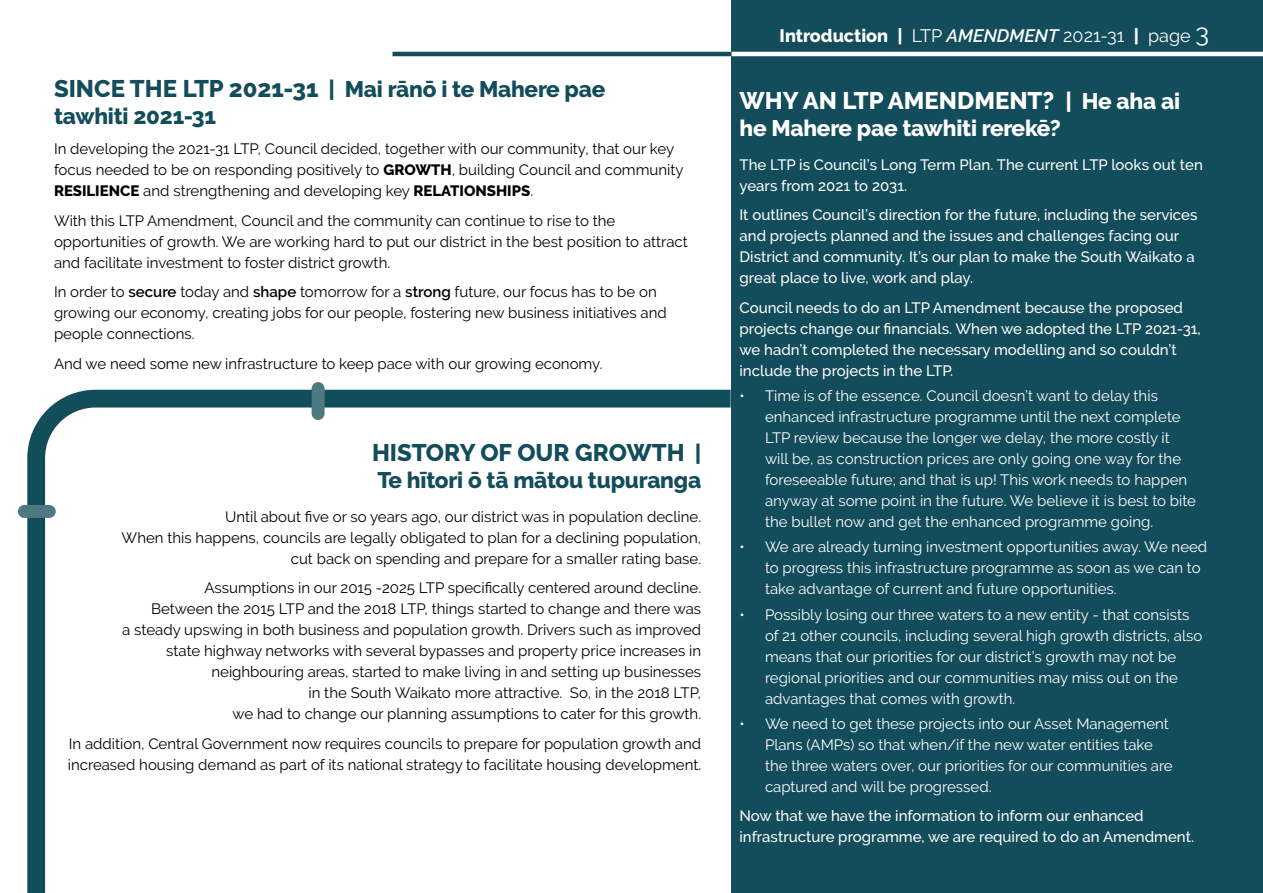
<style>
.page{position:relative;width:1263px;height:893px;background:#fff}
.page>*{position:absolute;margin:0;border:0;box-sizing:border-box;transform-origin:0 0}
.t1{font:800 24px "Raleway";color:#fff}
.t2{font:800 24px "Raleway";color:#134c5a}
.t3{font:800 22.5px/27px "Raleway";letter-spacing:-.01em;color:#134c5a}
.t4{font:800 22.5px "Raleway";letter-spacing:-.01em;color:#fff}
.t5{font:800 18px "Raleway";color:#fff}
.t6{font:15px/21px "Raleway";color:#000}
.t7{font:15px/21px "Raleway";color:#fff}
.t8{font:500 15px/21px "Raleway";color:#fff}
.s1{font-size:24px}
.s2{font-weight:800}
.s3{font-weight:600}
.s4{font-size:22.5px}
.s5{font-weight:400}
.s6{font-weight:600;font-style:italic}
.s7{font-weight:400;font-size:25.5px}
</style>
<div class="page">
<div style="left:731px;top:0;width:532px;height:893px;background:#134c5a"></div>
<hr style="left:392px;top:52px;width:339px;height:4px;background:#134c5a">
<hr style="left:731px;top:52px;width:532px;height:4px;background:#fff">
<svg style="left:27px;top:390px;width:704px;height:503px"></svg>
<div style="left:18px;top:505px;width:38px;height:13px;background:#4e7980;border-radius:6px"></div>
<div style="left:312px;top:382px;width:13px;height:38px;background:#4e7980;border-radius:6px"></div>
<h2 class="t3" style="left:54px;top:76px;width:553px"><span class="s1">SINCE THE LTP 2021-31</span> | Mai rānō i te Mahere pae tawhiti 2021-31</h2>
<p class="t6" style="left:54px;top:139px;width:631px">In developing the 2021-31 LTP, Council decided, together with our community, that our key focus needed to be on responding positively to <span class="s2">GROWTH</span>, building Council and community<br><span class="s2">RESILIENCE</span> and strengthening and developing key <span class="s2">RELATIONSHIPS</span>.</p>
<p class="t6" style="left:54px;top:210px;width:635px">With this LTP Amendment, Council and the community can continue to rise to the opportunities of growth. We are working hard to put our district in the best position to attract and facilitate investment to foster district growth.</p>
<p class="t6" style="left:54px;top:282px;width:614px">In order to <span class="s3">secure</span> today and <span class="s3">shape</span> tomorrow for a <span class="s3">strong</span> future, our focus has to be on growing our economy, creating jobs for our people, fostering new business initiatives and people connections.</p>
<p class="t6" style="left:54px;top:353px;width:550px">And we need some new infrastructure to keep pace with our growing economy.</p>
<h1 class="t2" style="left:372px;top:439px;width:331px">HISTORY OF OUR GROWTH <span class="s4">|</span></h1>
<h2 class="t3" style="left:377px;top:467px;width:325px">Te hītori ō tā mātou tupuranga</h2>
<p class="t6" style="left:122px;top:506px;width:581px;text-align:right">Until about five or so years ago, our district was in population decline.<br>When this happens, councils are legally obligated to plan for a declining population, cut back on spending and prepare for a smaller rating base.</p>
<p class="t6" style="left:122px;top:577px;width:580px;text-align:right">Assumptions in our 2015 -2025 LTP specifically centered around decline.<br>Between the 2015 LTP and the 2018 LTP, things started to change and there was<br>a steady upswing in both business and population growth. Drivers such as improved state highway networks with several bypasses and property price increases in neighbouring areas, started to make living in and setting up businesses<br>in the South Waikato more attractive. So, in the 2018 LTP,<br>we had to change our planning assumptions to cater for this growth.</p>
<p class="t6" style="left:68px;top:733px;width:635px">In addition, Central Government now requires councils to prepare for population growth and increased housing demand as part of its national strategy to facilitate housing development.</p>
<p class="t5" style="left:780px;top:25px;width:431px">Introduction | <span class="s5">LTP</span> <span class="s6">AMENDMENT</span> <span class="s5">2021-31</span> | <span class="s5">page</span> <span class="s7">3</span></p>
<h1 class="t1" style="left:739px;top:87px;width:442px">WHY AN LTP AMENDMENT? <span class="s4">| He aha ai</span></h1>
<h2 class="t4" style="left:739px;top:115px;width:323px">he Mahere pae tawhiti rerekē?</h2>
<p class="t8" style="left:739px;top:154px;width:465px">The LTP is Council’s Long Term Plan. The current LTP looks out ten years from 2021 to 2031.</p>
<p class="t8" style="left:739px;top:204px;width:459px">It outlines Council’s direction for the future, including the services and projects planned and the issues and challenges facing our District and community. It’s our plan to make the South Waikato a great place to live, work and play.</p>
<p class="t8" style="left:739px;top:297px;width:463px">Council needs to do an LTP Amendment because the proposed projects change our financials. When we adopted the LTP 2021-31, we hadn’t completed the necessary modelling and so couldn’t include the projects in the LTP.</p>
<p class="t7" style="left:765px;top:385px;width:433px;text-indent:-26px">• Time is of the essence. Council doesn’t want to delay this enhanced infrastructure programme until the next complete LTP review because the longer we delay, the more costly it will be, as construction prices are only going one way for the foreseeable future; and that is up! This work needs to happen anyway at some point in the future. We believe it is best to bite the bullet now and get the enhanced programme going.</p>
<p class="t7" style="left:765px;top:536px;width:444px;text-indent:-26px">• We are already turning investment opportunities away. We need to progress this infrastructure programme as soon as we can to take advantage of current and future opportunities.</p>
<p class="t7" style="left:765px;top:604px;width:439px;text-indent:-26px">• Possibly losing our three waters to a new entity - that consists of 21 other councils, including several high growth districts, also means that our priorities for our district’s growth may not be regional priorities and our communities may miss out on the advantages that comes with growth.</p>
<p class="t7" style="left:765px;top:713px;width:409px;text-indent:-26px">• We need to get these projects into our Asset Management Plans (AMPs) so that when/if the new water entities take the three waters over, our priorities for our communities are captured and will be progressed.</p>
<p class="t8" style="left:739px;top:805px;width:456px">Now that we have the information to inform our enhanced infrastructure programme, we are required to do an Amendment.</p>
</div>
